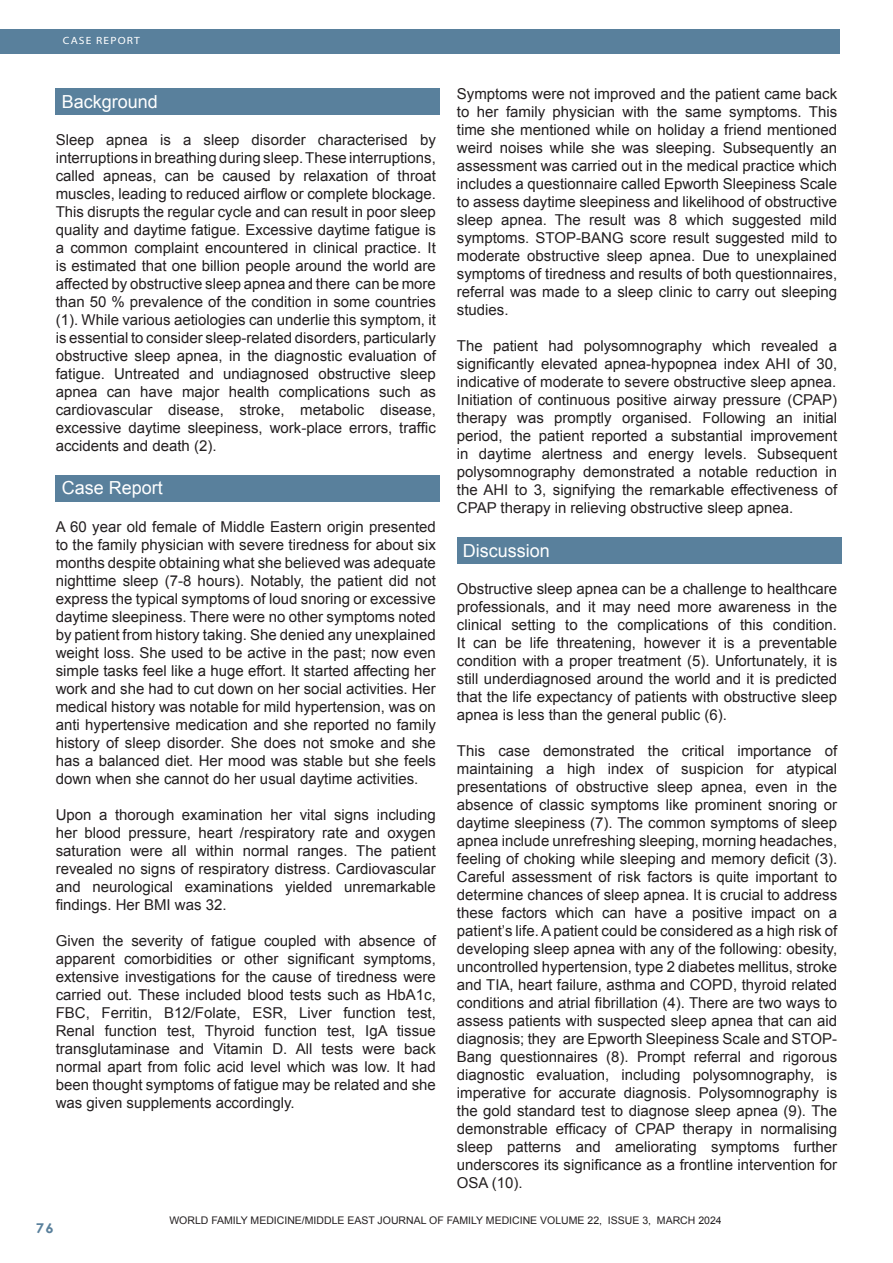
<style>
.page{position:relative;width:893px;height:1263px;background:#fff}
.page>*{position:absolute;margin:0;border:0;box-sizing:border-box;transform-origin:0 0}
.Footnote_Text{font:18px "Arial";color:#fff}
.Footnote_Text-2{font:15px/18px "Arial";color:#231f20;text-align:justify}
.t1{font:700 13.5px "Century Gothic";color:#59809c;scale:1.1 1}
.Footnote_Text-3{font:10.5px "Arial";color:#231f20}
.t2{font:10.5px "Myriad";letter-spacing:.1em;color:#fff;scale:1.1 1}
</style>
<div class="page">
<div style="left:0;top:30px;width:840px;height:24px;background:#59809c"></div>
<div style="left:56px;top:88px;width:384px;height:27px;background:#59809c"></div>
<div style="left:56px;top:475px;width:384px;height:27px;background:#59809c"></div>
<div style="left:457px;top:537px;width:384px;height:27px;background:#59809c"></div>
<p class="t2" style="left:63px;top:35px;width:72px">CASE REPORT</p>
<p class="Footnote_Text-2" style="left:457px;top:85px;width:382px">Symptoms were not improved and the patient came back to her family physician with the same symptoms. This time she mentioned while on holiday a friend mentioned weird noises while she was sleeping. Subsequently an assessment was carried out in the medical practice which includes a questionnaire called Epworth Sleepiness Scale to assess daytime sleepiness and likelihood of obstructive sleep apnea. The result was 8 which suggested mild symptoms. STOP-BANG score result suggested mild to moderate obstructive sleep apnea. Due to unexplained symptoms of tiredness and results of both questionnaires, referral was made to a sleep clinic to carry out sleeping studies.</p>
<p class="Footnote_Text-2" style="left:457px;top:337px;width:382px">The patient had polysomnography which revealed a significantly elevated apnea-hypopnea index AHI of 30, indicative of moderate to severe obstructive sleep apnea.</p>
<p class="Footnote_Text-2" style="left:457px;top:391px;width:382px">Initiation of continuous positive airway pressure (CPAP) therapy was promptly organised. Following an initial period, the patient reported a substantial improvement in daytime alertness and energy levels. Subsequent polysomnography demonstrated a notable reduction in the AHI to 3, signifying the remarkable effectiveness of CPAP therapy in relieving obstructive sleep apnea.</p>
<p class="Footnote_Text" style="left:463px;top:538px;width:89px">Discussion</p>
<p class="Footnote_Text-2" style="left:457px;top:580px;width:382px">Obstructive sleep apnea can be a challenge to healthcare professionals, and it may need more awareness in the clinical setting to the complications of this condition.<br>It can be life threatening, however it is a preventable condition with a proper treatment (5). Unfortunately, it is still underdiagnosed around the world and it is predicted that the life expectancy of patients with obstructive sleep apnea is less than the general public (6).</p>
<p class="Footnote_Text-2" style="left:457px;top:742px;width:382px">This case demonstrated the critical importance of maintaining a high index of suspicion for atypical presentations of obstructive sleep apnea, even in the absence of classic symptoms like prominent snoring or daytime sleepiness (7). The common symptoms of sleep apnea include unrefreshing sleeping, morning headaches, feeling of choking while sleeping and memory deficit (3).<br>Careful assessment of risk factors is quite important to determine chances of sleep apnea. It is crucial to address these factors which can have a positive impact on a patient’s life. A patient could be considered as a high risk of developing sleep apnea with any of the following: obesity, uncontrolled hypertension, type 2 diabetes mellitus, stroke and TIA, heart failure, asthma and COPD, thyroid related conditions and atrial fibrillation (4). There are two ways to assess patients with suspected sleep apnea that can aid diagnosis; they are Epworth Sleepiness Scale and STOP-Bang questionnaires (8). Prompt referral and rigorous diagnostic evaluation, including polysomnography, is imperative for accurate diagnosis. Polysomnography is the gold standard test to diagnose sleep apnea (9). The demonstrable efficacy of CPAP therapy in normalising sleep patterns and ameliorating symptoms further underscores its significance as a frontline intervention for OSA (10).</p>
<p class="Footnote_Text-3" style="left:169px;top:1214px;width:554px">WORLD FAMILY MEDICINE/MIDDLE EAST JOURNAL OF FAMILY MEDICINE VOLUME 22, ISSUE 3, MARCH 2024</p>
<p class="Footnote_Text" style="left:62px;top:89px;width:98px">Background</p>
<p class="Footnote_Text-2" style="left:56px;top:131px;width:382px">Sleep apnea is a sleep disorder characterised by interruptions in breathing during sleep. These interruptions, called apneas, can be caused by relaxation of throat muscles, leading to reduced airflow or complete blockage.<br>This disrupts the regular cycle and can result in poor sleep quality and daytime fatigue. Excessive daytime fatigue is a common complaint encountered in clinical practice. It is estimated that one billion people around the world are affected by obstructive sleep apnea and there can be more than 50 % prevalence of the condition in some countries (1). While various aetiologies can underlie this symptom, it is essential to consider sleep-related disorders, particularly obstructive sleep apnea, in the diagnostic evaluation of fatigue. Untreated and undiagnosed obstructive sleep apnea can have major health complications such as cardiovascular disease, stroke, metabolic disease, excessive daytime sleepiness, work-place errors, traffic accidents and death (2).</p>
<p class="Footnote_Text" style="left:62px;top:476px;width:103px">Case Report</p>
<p class="Footnote_Text-2" style="left:56px;top:518px;width:382px">A 60 year old female of Middle Eastern origin presented to the family physician with severe tiredness for about six months despite obtaining what she believed was adequate nighttime sleep (7-8 hours). Notably, the patient did not express the typical symptoms of loud snoring or excessive daytime sleepiness. There were no other symptoms noted by patient from history taking. She denied any unexplained weight loss. She used to be active in the past; now even simple tasks feel like a huge effort. It started affecting her work and she had to cut down on her social activities. Her medical history was notable for mild hypertension, was on anti hypertensive medication and she reported no family history of sleep disorder. She does not smoke and she has a balanced diet. Her mood was stable but she feels down when she cannot do her usual daytime activities.</p>
<p class="Footnote_Text-2" style="left:56px;top:806px;width:382px">Upon a thorough examination her vital signs including her blood pressure, heart /respiratory rate and oxygen saturation were all within normal ranges. The patient revealed no signs of respiratory distress. Cardiovascular and neurological examinations yielded unremarkable findings. Her BMI was 32.</p>
<p class="Footnote_Text-2" style="left:56px;top:932px;width:382px">Given the severity of fatigue coupled with absence of apparent comorbidities or other significant symptoms, extensive investigations for the cause of tiredness were carried out. These included blood tests such as HbA1c, FBC, Ferritin, B12/Folate, ESR, Liver function test, Renal function test, Thyroid function test, IgA tissue transglutaminase and Vitamin D. All tests were back normal apart from folic acid level which was low. It had been thought symptoms of fatigue may be related and she was given supplements accordingly.</p>
<p class="t1" style="left:36px;top:1217px;width:18px">76</p>
</div>
